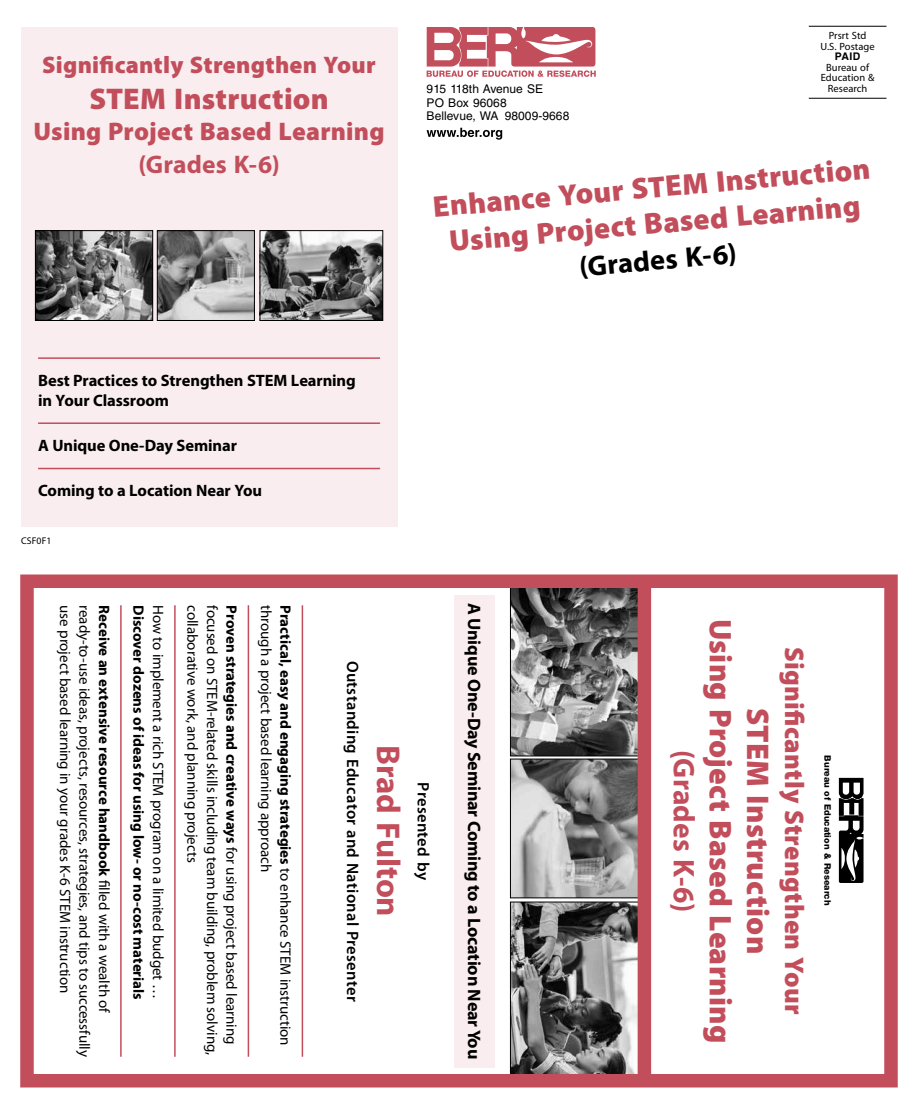
<style>
.page{position:relative;width:918px;height:1107px;background:#fff}
.page>*{position:absolute;margin:0;border:0;box-sizing:border-box;transform-origin:0 0}
.t1{font:700 33px "Myriad Pro";letter-spacing:-.005em;color:#c24e5c}
.t2{font:900 31.5px/37.5px "Myriad Pro";letter-spacing:.005em;color:#c24e5c;text-align:center}
.t3{font:900 30px/36px "Myriad Pro";letter-spacing:.005em;color:#c24e5c;text-align:center}
.t4{font:700 30px "Myriad Pro";letter-spacing:.005em;color:#c24e5c}
.t5{font:700 28.5px "Myriad Pro";color:#000}
.t6{font:900 27px "Myriad Pro";letter-spacing:.01em;color:#c24e5c}
.t7{font:900 25.5px "Myriad Pro";letter-spacing:.01em;color:#c24e5c}
.t8{font:700 25.5px "Myriad Pro";letter-spacing:.005em;color:#c24e5c}
.t9{font:900 24px "Myriad Pro";letter-spacing:.01em;color:#c24e5c}
.t10{font:700 18px "Myriad Pro";letter-spacing:-.01em;color:#000}
.t11{font:700 16.5px/19.8px "Myriad Pro";letter-spacing:-.005em;color:#000}
.t12{font:600 16.5px "Myriad Pro";letter-spacing:.02em;color:#000}
.t13{font:15px "Myriad Pro";letter-spacing:-.005em;color:#000}
.t14{font:700 15px "Myriad Pro";color:#000}
.t15{font:12px/13.5px "Helvetica LT Std";letter-spacing:.005em;color:#000}
.t16{font:10.5px/10.5px "Myriad Pro";letter-spacing:.005em;color:#000;text-align:center}
.t17{font:700 10.5px "Helvetica LT Std";color:#000}
.t18{font:9.75px "Myriad Pro";letter-spacing:.01em;color:#000}
.t19{font:800 9px "Helvetica Neue LT Std";color:#000}
.s1{font-weight:400}
</style>
<div class="page">
<div style="left:21px;top:27px;width:376px;height:499px;background:#f9edef"></div>
<div style="left:454px;top:595px;width:41px;height:472px;background:#f9edef"></div>
<hr style="left:38px;top:357px;width:342px;height:2px;background:#c24e5c">
<hr style="left:38px;top:422px;width:342px;height:2px;background:#c24e5c">
<hr style="left:38px;top:468px;width:342px;height:1px;background:#c24e5c">
<hr style="left:302px;top:605px;width:1px;height:452px;background:#c24e5c">
<hr style="left:248px;top:605px;width:1px;height:452px;background:#c24e5c">
<hr style="left:174px;top:605px;width:2px;height:452px;background:#c24e5c">
<hr style="left:120px;top:605px;width:2px;height:452px;background:#c24e5c">
<hr style="left:809px;top:26px;width:78px;height:1px;background:#000">
<hr style="left:809px;top:98px;width:78px;height:1px;background:#000">
<svg style="left:427px;top:27px;width:169px;height:50px"></svg>
<svg style="left:427px;top:128px;width:75px;height:12px"></svg>
<svg style="left:839px;top:778px;width:25px;height:105px"></svg>
<img style="left:512px;top:761px;width:126px;height:135px">
<div style="left:510px;top:759px;width:134px;height:139px;border:1px solid #000"></div>
<img style="left:512px;top:589px;width:126px;height:165px">
<div style="left:510px;top:581px;width:134px;height:175px;border:1px solid #000"></div>
<img style="left:512px;top:904px;width:126px;height:169px">
<div style="left:510px;top:902px;width:134px;height:179px;border:1px solid #000"></div>
<div style="left:638px;top:581px;width:13px;height:500px;background:#c24e5c"></div>
<img style="left:159px;top:232px;width:94px;height:87px">
<div style="left:157px;top:230px;width:98px;height:91px;border:1px solid #000"></div>
<img style="left:37px;top:232px;width:114px;height:87px">
<div style="left:35px;top:230px;width:118px;height:91px;border:1px solid #000"></div>
<img style="left:262px;top:232px;width:119px;height:87px">
<div style="left:260px;top:230px;width:123px;height:91px;border:1px solid #000"></div>
<div style="left:20px;top:574px;width:878px;height:514px;border:14px solid #c24e5c"></div>
<h3 class="t9" style="left:42px;top:49px;width:335px">Significantly Strengthen Your</h3>
<h3 class="t3" style="left:89px;top:80px;width:241px">STEM Instruction</h3>
<h3 class="t7" style="left:34px;top:114px;width:353px">Using Project Based Learning</h3>
<h3 class="t8" style="left:138px;top:148px;width:143px">(Grades K-6)</h3>
<p class="t16" style="left:821px;top:30px;width:56px">Prsrt Std<br>U.S. Postage</p>
<p class="t17" style="left:835px;top:50px;width:27px">PAID</p>
<p class="t16" style="left:821px;top:62px;width:55px">Bureau of<br>Education &amp;</p>
<p class="t15" style="left:427px;top:82px;width:118px">915 118th Avenue SE</p>
<p class="t16" style="left:828px;top:83px;width:41px">Research</p>
<p class="t15" style="left:427px;top:96px;width:144px">PO Box 96068<br>Bellevue, WA 98009‑9668</p>
<h3 class="t3" style="left:431px;top:188px;width:440px;rotate:-5deg">Enhance Your STEM Instruction<br>Using Project Based Learning</h3>
<h3 class="t5" style="left:578px;top:248px;width:159px;rotate:-5deg">(Grades K-6)</h3>
<p class="t11" style="left:38px;top:370px;width:319px">Best Practices to Strengthen STEM Learning in Your Classroom</p>
<p class="t11" style="left:38px;top:435px;width:200px">A Unique One-Day Seminar</p>
<p class="t11" style="left:38px;top:480px;width:226px">Coming to a Location Near You</p>
<p class="t18" style="left:21px;top:535px;width:32px">CSF0F1</p>
<p class="t13" style="left:74px;top:605px;width:390px;rotate:90deg">use project based learning in your grades K-6 STEM instruction</p>
<p class="t13" style="left:94px;top:605px;width:453px;rotate:90deg">ready-to-use ideas, projects, resources, strategies, and tips to successfully</p>
<p class="t14" style="left:114px;top:605px;width:410px;rotate:90deg">Receive an extensive resource handbook <span class="s1">filled with a wealth of</span></p>
<p class="t14" style="left:148px;top:605px;width:396px;rotate:90deg">Discover dozens of ideas for using low- or no-cost materials</p>
<p class="t13" style="left:167px;top:605px;width:395px;rotate:90deg">How to implement a rich STEM program on a limited budget …</p>
<p class="t13" style="left:202px;top:605px;width:259px;rotate:90deg">collaborative work, and planning projects</p>
<p class="t13" style="left:221px;top:605px;width:451px;rotate:90deg">focused on STEM-related skills including team building, problem solving,</p>
<p class="t14" style="left:241px;top:605px;width:441px;rotate:90deg">Proven strategies and creative ways <span class="s1">for using project based learning</span></p>
<p class="t13" style="left:275px;top:605px;width:268px;rotate:90deg">through a project based learning approach</p>
<p class="t14" style="left:295px;top:605px;width:442px;rotate:90deg">Practical, easy and engaging strategies <span class="s1">to enhance STEM instruction</span></p>
<p class="t12" style="left:363px;top:661px;width:343px;rotate:90deg">Outstanding Educator and National Presenter</p>
<h1 class="t1" style="left:410px;top:745px;width:173px;rotate:90deg">Brad Fulton</h1>
<p class="t12" style="left:434px;top:782px;width:99px;rotate:90deg">Presented by</p>
<p class="t10" style="left:486px;top:603px;width:458px;rotate:90deg">A Unique One-Day Seminar Coming to a Location Near You</p>
<h2 class="t2" style="left:778px;top:619px;width:426px;rotate:90deg">STEM Instruction<br>Using Project Based Learning</h2>
<h3 class="t4" style="left:703px;top:750px;width:164px;rotate:90deg">(Grades K-6)</h3>
<h3 class="t6" style="left:812px;top:647px;width:369px;rotate:90deg">Significantly Strengthen Your</h3>
<p class="t19" style="left:833px;top:755px;width:151px;rotate:90deg">Bureau of Education &amp; Research</p>
</div>
